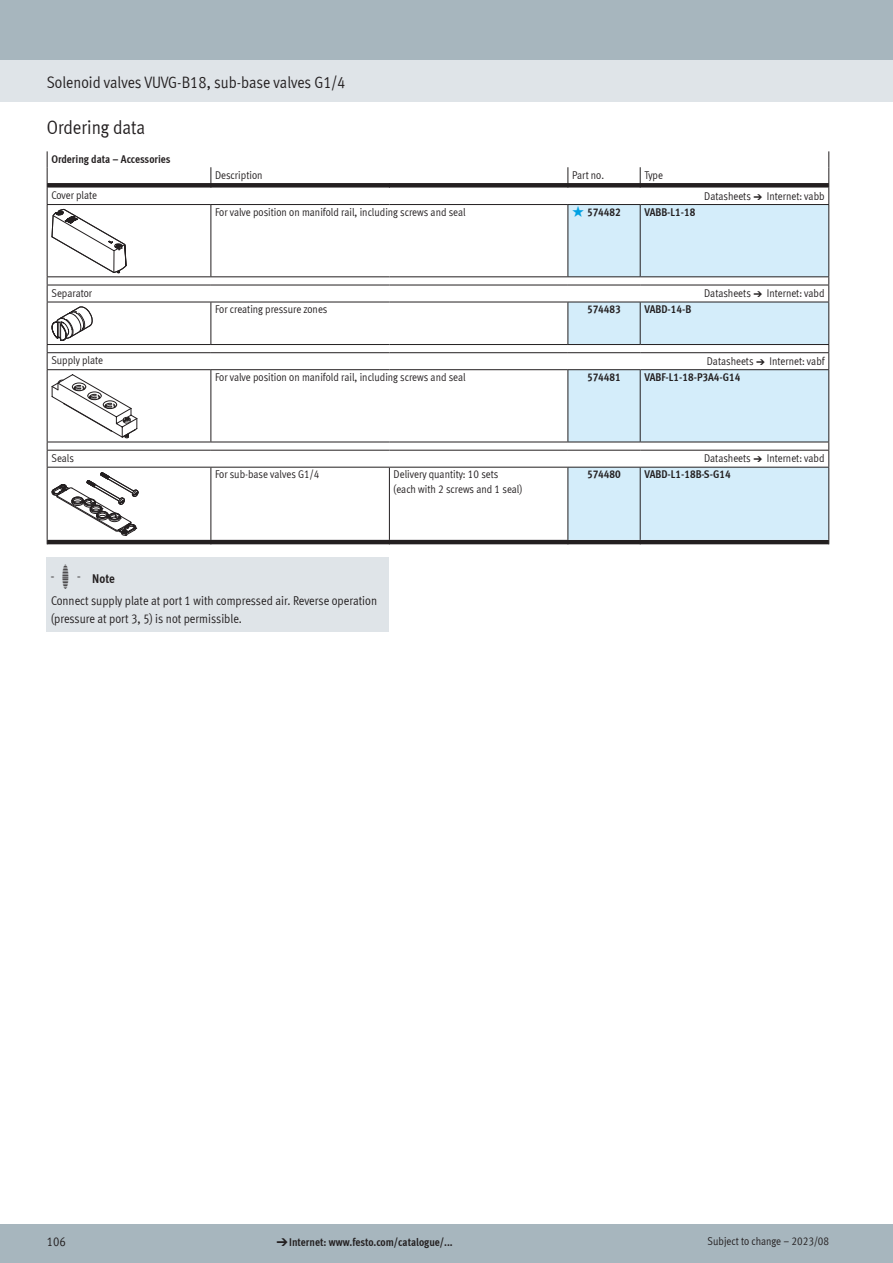
<style>
.page{position:relative;width:893px;height:1263px;background:#fff}
.page>*{position:absolute;margin:0;border:0;box-sizing:border-box;transform-origin:0 0}
.t1{font:19.5px "Meta Cond LF";color:#231f20}
.t2{font:16.5px "Meta Cond LF";color:#231f20}
.t3{font:12.75px/22.2px "Meta Cond LF";color:#231f20}
.t4{font:11.25px/15px "Meta Cond LF";color:#231f20}
.t5{font:700 11.25px "Meta Cond LF";color:#231f20}
.s1{font-family:"Meto Pict 182"}
.s2{font-family:"Meto Pict 182";font-weight:400;color:#00a1e3}
.s3{font-family:"Meto Pict 182";font-size:24px}
.s4{font-weight:700}
.s5{font-family:"Meto Pict 182";font-weight:400}
</style>
<div class="page">
<div style="left:0;top:1225px;width:893px;height:38px;background:#a7b6be"></div>
<div style="left:0;top:60px;width:893px;height:42px;background:#dfe4e8"></div>
<div style="left:0;top:0;width:893px;height:60px;background:#a7b6be"></div>
<svg style="left:140px;top:183px;width:688px;height:361px"></svg>
<svg style="left:568px;top:205px;width:260px;height:335px;fill:#d4edfa"></svg>
<hr style="left:210px;top:205px;width:1px;height:71px;background:#231f20">
<hr style="left:567px;top:205px;width:1px;height:71px;background:#231f20">
<hr style="left:640px;top:205px;width:1px;height:71px;background:#231f20">
<hr style="left:828px;top:205px;width:1px;height:71px;background:#231f20">
<hr style="left:47px;top:276px;width:164px;height:1px;background:#231f20">
<hr style="left:211px;top:276px;width:178px;height:1px;background:#231f20">
<hr style="left:389px;top:276px;width:179px;height:1px;background:#231f20">
<hr style="left:568px;top:276px;width:72px;height:1px;background:#231f20">
<hr style="left:640px;top:276px;width:189px;height:1px;background:#231f20">
<hr style="left:210px;top:302px;width:1px;height:42px;background:#231f20">
<hr style="left:567px;top:302px;width:1px;height:42px;background:#231f20">
<hr style="left:640px;top:302px;width:1px;height:42px;background:#231f20">
<hr style="left:828px;top:302px;width:1px;height:42px;background:#231f20">
<hr style="left:47px;top:344px;width:164px;height:1px;background:#231f20">
<hr style="left:211px;top:344px;width:178px;height:1px;background:#231f20">
<hr style="left:389px;top:344px;width:179px;height:1px;background:#231f20">
<hr style="left:568px;top:344px;width:72px;height:1px;background:#231f20">
<hr style="left:640px;top:344px;width:189px;height:1px;background:#231f20">
<hr style="left:210px;top:370px;width:1px;height:72px;background:#231f20">
<hr style="left:567px;top:370px;width:1px;height:72px;background:#231f20">
<hr style="left:640px;top:370px;width:1px;height:72px;background:#231f20">
<hr style="left:828px;top:370px;width:1px;height:72px;background:#231f20">
<hr style="left:47px;top:442px;width:164px;height:1px;background:#231f20">
<hr style="left:211px;top:442px;width:178px;height:1px;background:#231f20">
<hr style="left:389px;top:442px;width:179px;height:1px;background:#231f20">
<hr style="left:568px;top:442px;width:72px;height:1px;background:#231f20">
<hr style="left:640px;top:442px;width:189px;height:1px;background:#231f20">
<hr style="left:210px;top:467px;width:1px;height:73px;background:#231f20">
<hr style="left:389px;top:467px;width:1px;height:73px;background:#231f20">
<hr style="left:567px;top:467px;width:1px;height:73px;background:#231f20">
<hr style="left:640px;top:467px;width:1px;height:73px;background:#231f20">
<hr style="left:828px;top:467px;width:1px;height:73px;background:#231f20">
<svg style="left:210px;top:167px;width:1px;height:21px"></svg>
<svg style="left:567px;top:167px;width:1px;height:21px"></svg>
<svg style="left:640px;top:167px;width:1px;height:21px"></svg>
<hr style="left:47px;top:204px;width:164px;height:1px;background:#231f20">
<hr style="left:211px;top:204px;width:178px;height:1px;background:#231f20">
<hr style="left:389px;top:204px;width:179px;height:1px;background:#231f20">
<hr style="left:568px;top:204px;width:72px;height:1px;background:#231f20">
<hr style="left:47px;top:285px;width:164px;height:1px;background:#231f20">
<hr style="left:211px;top:285px;width:178px;height:1px;background:#231f20">
<hr style="left:389px;top:285px;width:179px;height:1px;background:#231f20">
<hr style="left:568px;top:285px;width:72px;height:1px;background:#231f20">
<hr style="left:47px;top:302px;width:164px;height:1px;background:#231f20">
<hr style="left:211px;top:302px;width:178px;height:1px;background:#231f20">
<hr style="left:389px;top:302px;width:179px;height:1px;background:#231f20">
<hr style="left:568px;top:302px;width:72px;height:1px;background:#231f20">
<hr style="left:47px;top:352px;width:164px;height:1px;background:#231f20">
<hr style="left:211px;top:352px;width:178px;height:1px;background:#231f20">
<hr style="left:389px;top:352px;width:179px;height:1px;background:#231f20">
<hr style="left:568px;top:352px;width:72px;height:1px;background:#231f20">
<hr style="left:47px;top:369px;width:164px;height:1px;background:#231f20">
<hr style="left:211px;top:369px;width:178px;height:1px;background:#231f20">
<hr style="left:389px;top:369px;width:179px;height:1px;background:#231f20">
<hr style="left:568px;top:369px;width:72px;height:1px;background:#231f20">
<hr style="left:47px;top:450px;width:164px;height:1px;background:#231f20">
<hr style="left:211px;top:450px;width:178px;height:1px;background:#231f20">
<hr style="left:389px;top:450px;width:179px;height:1px;background:#231f20">
<hr style="left:568px;top:450px;width:72px;height:1px;background:#231f20">
<hr style="left:47px;top:467px;width:164px;height:1px;background:#231f20">
<hr style="left:211px;top:467px;width:178px;height:1px;background:#231f20">
<hr style="left:389px;top:467px;width:179px;height:1px;background:#231f20">
<hr style="left:568px;top:467px;width:72px;height:1px;background:#231f20">
<svg style="left:828px;top:151px;width:1px;height:53px"></svg>
<hr style="left:640px;top:204px;width:189px;height:1px;background:#231f20">
<hr style="left:640px;top:285px;width:189px;height:1px;background:#231f20">
<svg style="left:828px;top:277px;width:1px;height:25px"></svg>
<hr style="left:640px;top:302px;width:189px;height:1px;background:#231f20">
<hr style="left:640px;top:352px;width:189px;height:1px;background:#231f20">
<svg style="left:828px;top:345px;width:1px;height:24px"></svg>
<hr style="left:640px;top:369px;width:189px;height:1px;background:#231f20">
<hr style="left:640px;top:450px;width:189px;height:1px;background:#231f20">
<svg style="left:828px;top:442px;width:1px;height:25px"></svg>
<hr style="left:640px;top:467px;width:189px;height:1px;background:#231f20">
<svg style="left:47px;top:151px;width:93px;height:393px"></svg>
<div style="left:47px;top:557px;width:342px;height:42px;background:#dfe4e8"></div>
<div style="left:47px;top:596px;width:342px;height:36px;background:#dfe4e8"></div>
<h2 class="t2" style="left:47px;top:72px;width:300px">Solenoid valves VUVG-B18, sub-base valves G1/4</h2>
<h1 class="t1" style="left:47px;top:116px;width:100px">Ordering data</h1>
<p class="t5" style="left:51px;top:152px;width:121px">Ordering data – Accessories</p>
<p class="t4" style="left:215px;top:167px;width:49px">Description</p>
<p class="t4" style="left:572px;top:167px;width:33px">Part no.</p>
<p class="t4" style="left:644px;top:167px;width:20px">Type</p>
<p class="t4" style="left:51px;top:187px;width:47px">Cover plate</p>
<p class="t4" style="left:704px;top:188px;width:122px">Datasheets <span class="s1">a</span> Internet: vabb</p>
<p class="t4" style="left:215px;top:204px;width:252px">For valve position on manifold rail, including screws and seal</p>
<p class="t5" style="left:572px;top:205px;width:50px"><span class="s2">q</span>574482</p>
<p class="t5" style="left:644px;top:205px;width:52px">VABB-L1-18</p>
<p class="t4" style="left:51px;top:285px;width:42px">Separator</p>
<p class="t4" style="left:704px;top:286px;width:122px">Datasheets <span class="s1">a</span> Internet: vabd</p>
<p class="t4" style="left:215px;top:301px;width:114px">For creating pressure zones</p>
<p class="t5" style="left:587px;top:302px;width:35px">574483</p>
<p class="t5" style="left:644px;top:302px;width:49px">VABD-14-B</p>
<p class="t4" style="left:51px;top:352px;width:53px">Supply plate</p>
<p class="t4" style="left:707px;top:353px;width:119px">Datasheets <span class="s1">a</span> Internet: vabf</p>
<p class="t4" style="left:215px;top:369px;width:252px">For valve position on manifold rail, including screws and seal</p>
<p class="t5" style="left:587px;top:370px;width:35px">574481</p>
<p class="t5" style="left:644px;top:370px;width:98px">VABF-L1-18-P3A4-G14</p>
<p class="t4" style="left:51px;top:450px;width:24px">Seals</p>
<p class="t4" style="left:704px;top:451px;width:122px">Datasheets <span class="s1">a</span> Internet: vabd</p>
<p class="t4" style="left:215px;top:466px;width:106px">For sub-base valves G1/4</p>
<p class="t4" style="left:394px;top:466px;width:130px">Delivery quantity: 10 sets (each with 2 screws and 1 seal)</p>
<p class="t5" style="left:587px;top:467px;width:35px">574480</p>
<p class="t5" style="left:644px;top:467px;width:88px">VABD-L1-18B-S-G14</p>
<p class="t3" style="left:51px;top:567px;width:328px"><span class="s3">-H-</span> <span class="s4">Note<br></span>Connect supply plate at port 1 with compressed air. Reverse operation</p>
<p class="t3" style="left:51px;top:607px;width:193px">(pressure at port 3, 5) is not permissible.</p>
<p class="t3" style="left:47px;top:1230px;width:21px">106</p>
<p class="t5" style="left:276px;top:1235px;width:178px"><span class="s5">d</span>Internet: www.festo.com/catalogue/...</p>
<p class="t4" style="left:708px;top:1233px;width:123px">Subject to change – 2023/08</p>
</div>
